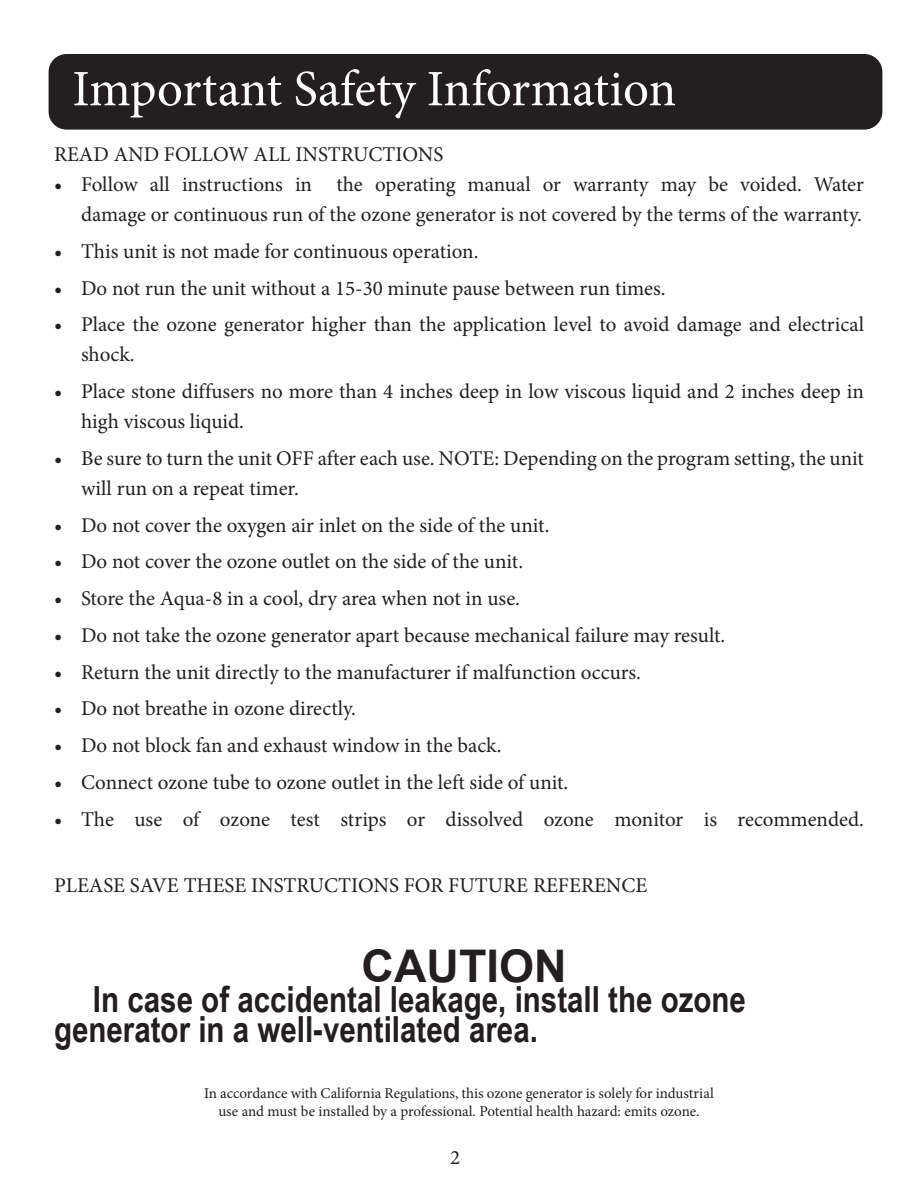
<style>
.page{position:relative;width:918px;height:1188px;background:#fff}
.page>*{position:absolute;margin:0;border:0;box-sizing:border-box;transform-origin:0 0}
.Features{font:51px "Minion Pro";letter-spacing:-.01em;color:#fff}
.Table_Text_3{font:700 45px "Arial";color:#231f20}
.Table_Text_3-2{font:700 36px/30px "Arial Narrow";color:#231f20}
.Table_Text_3-3{font:21px/30px "Minion Pro";color:#231f20}
.product{font:20.4px "Minion Pro";color:#231f20}
.Front_Page{font:15px/18px "Minion Pro";color:#231f20;text-align:center}
</style>
<div class="page">
<div style="left:49px;top:54px;width:833px;height:76px;background:#231f20;border-radius:18px"></div>
<p class="Features" style="left:72px;top:55px;width:605px">Important Safety Information</p>
<p class="Table_Text_3-3" style="left:54px;top:139px;width:391px">READ AND FOLLOW ALL INSTRUCTIONS</p>
<p class="Table_Text_3-3" style="left:54px;top:169px;width:812px;text-align:right">• Follow all instructions in the operating manual or warranty may be voided. Water damage or continuous run of the ozone generator is not covered by the terms of the warranty.</p>
<p class="Table_Text_3-3" style="left:54px;top:236px;width:426px">• This unit is not made for continuous operation.</p>
<p class="Table_Text_3-3" style="left:54px;top:273px;width:613px">• Do not run the unit without a 15-30 minute pause between run times.</p>
<p class="Table_Text_3-3" style="left:81px;top:310px;width:785px;text-indent:-27px">• Place the ozone generator higher than the application level to avoid damage and electrical shock.</p>
<p class="Table_Text_3-3" style="left:81px;top:376px;width:784px;text-indent:-27px">• Place stone diffusers no more than 4 inches deep in low viscous liquid and 2 inches deep in high viscous liquid.</p>
<p class="Table_Text_3-3" style="left:81px;top:443px;width:785px;text-indent:-27px">• Be sure to turn the unit OFF after each use. NOTE: Depending on the program setting, the unit will run on a repeat timer.</p>
<p class="Table_Text_3-3" style="left:54px;top:510px;width:497px">• Do not cover the oxygen air inlet on the side of the unit.</p>
<p class="Table_Text_3-3" style="left:54px;top:547px;width:471px">• Do not cover the ozone outlet on the side of the unit.</p>
<p class="Table_Text_3-3" style="left:54px;top:583px;width:467px">• Store the Aqua-8 in a cool, dry area when not in use.</p>
<p class="Table_Text_3-3" style="left:54px;top:620px;width:673px">• Do not take the ozone generator apart because mechanical failure may result.</p>
<p class="Table_Text_3-3" style="left:54px;top:657px;width:589px">• Return the unit directly to the manufacturer if malfunction occurs.</p>
<p class="Table_Text_3-3" style="left:54px;top:694px;width:303px">• Do not breathe in ozone directly.</p>
<p class="Table_Text_3-3" style="left:54px;top:730px;width:449px">• Do not block fan and exhaust window in the back.</p>
<p class="Table_Text_3-3" style="left:54px;top:767px;width:516px">• Connect ozone tube to ozone outlet in the left side of unit.</p>
<p class="Table_Text_3-3" style="left:54px;top:804px;width:811px">• The use of ozone test strips or dissolved ozone monitor is recommended.</p>
<p class="Table_Text_3-3" style="left:54px;top:871px;width:595px">PLEASE SAVE THESE INSTRUCTIONS FOR FUTURE REFERENCE</p>
<p class="Table_Text_3" style="left:362px;top:935px;width:206px">CAUTION</p>
<p class="Table_Text_3-2" style="left:54px;top:983px;width:694px;text-indent:39px">In case of accidental leakage, install the ozone generator in a well-ventilated area.</p>
<p class="Front_Page" style="left:204px;top:1084px;width:511px">In accordance with California Regulations, this ozone generator is solely for industrial use and must be installed by a professional. Potential health hazard: emits ozone.</p>
<p class="product" style="left:450px;top:1144px;width:12px">2</p>
</div>
